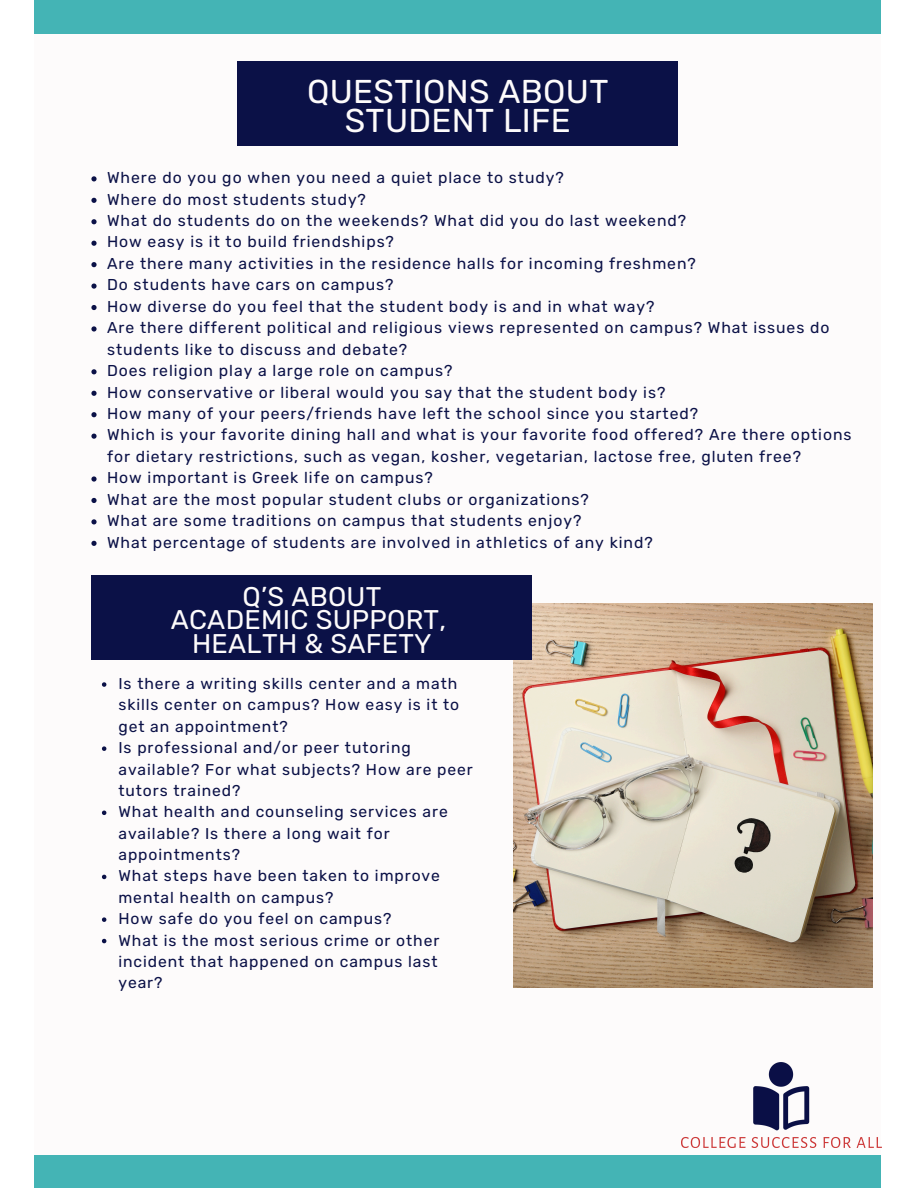
<style>
.page{position:relative;width:918px;height:1188px;background:#fff}
.page>*{position:absolute;margin:0;border:0;box-sizing:border-box;transform-origin:0 0}
.t1{font:33px/29.2px "Rubik";letter-spacing:.01em;color:#fdfbfb;text-align:center}
.t2{font:27px/23.7px "Rubik";letter-spacing:.01em;color:#fdfbfb;text-align:center}
.t3{font:15.75px/21.5px "Rubik";letter-spacing:.06em;color:#0b1147}
.t4{font:15.6px/21.3px "Rubik";letter-spacing:.06em;color:#0b1147}
</style>
<div class="page">
<div style="left:35px;top:11px;width:846px;height:1166px;background:#fdfbfb"></div>
<div style="left:35px;top:1155px;width:846px;height:33px;background:#44b4b5"></div>
<div style="left:35px;top:0;width:846px;height:34px;background:#44b4b5"></div>
<img style="left:681px;top:1063px;width:200px;height:84px">
<div style="left:238px;top:61px;width:440px;height:84px;background:#0b1147"></div>
<img style="left:513px;top:604px;width:359px;height:384px">
<div style="left:92px;top:576px;width:440px;height:84px;background:#0b1147"></div>
<svg style="left:91px;top:176px;width:6px;height:5px"></svg>
<svg style="left:91px;top:198px;width:6px;height:5px"></svg>
<svg style="left:91px;top:219px;width:6px;height:5px"></svg>
<svg style="left:91px;top:241px;width:6px;height:5px"></svg>
<svg style="left:91px;top:262px;width:6px;height:5px"></svg>
<svg style="left:91px;top:284px;width:6px;height:5px"></svg>
<svg style="left:91px;top:305px;width:6px;height:5px"></svg>
<svg style="left:91px;top:326px;width:6px;height:6px"></svg>
<svg style="left:91px;top:369px;width:6px;height:5px"></svg>
<svg style="left:91px;top:391px;width:6px;height:5px"></svg>
<svg style="left:91px;top:412px;width:6px;height:5px"></svg>
<svg style="left:91px;top:434px;width:6px;height:5px"></svg>
<svg style="left:91px;top:476px;width:6px;height:6px"></svg>
<svg style="left:91px;top:498px;width:6px;height:5px"></svg>
<svg style="left:91px;top:519px;width:6px;height:5px"></svg>
<svg style="left:91px;top:541px;width:6px;height:5px"></svg>
<svg style="left:102px;top:682px;width:4px;height:5px"></svg>
<svg style="left:102px;top:746px;width:4px;height:5px"></svg>
<svg style="left:102px;top:811px;width:4px;height:4px"></svg>
<svg style="left:102px;top:875px;width:4px;height:4px"></svg>
<svg style="left:102px;top:917px;width:4px;height:5px"></svg>
<svg style="left:102px;top:939px;width:4px;height:4px"></svg>
<p class="t1" style="left:307px;top:77px;width:303px">QUESTIONS ABOUT<br>STUDENT LIFE</p>
<p class="t3" style="left:107px;top:167px;width:458px">Where do you go when you need a quiet place to study?</p>
<h1 class="t3" style="left:107px;top:189px;width:260px">Where do most students study?</h1>
<p class="t3" style="left:107px;top:210px;width:581px">What do students do on the weekends? What did you do last weekend?</p>
<p class="t3" style="left:107px;top:231px;width:288px">How easy is it to build friendships?</p>
<p class="t3" style="left:107px;top:253px;width:590px">Are there many activities in the residence halls for incoming freshmen?</p>
<p class="t3" style="left:107px;top:274px;width:288px">Do students have cars on campus?</p>
<p class="t3" style="left:107px;top:296px;width:549px">How diverse do you feel that the student body is and in what way?</p>
<p class="t3" style="left:107px;top:317px;width:724px">Are there different political and religious views represented on campus? What issues do students like to discuss and debate?</p>
<p class="t3" style="left:107px;top:360px;width:347px">Does religion play a large role on campus?</p>
<p class="t3" style="left:107px;top:381px;width:560px">How conservative or liberal would you say that the student body is?</p>
<p class="t3" style="left:107px;top:403px;width:593px">How many of your peers/friends have left the school since you started?</p>
<p class="t3" style="left:107px;top:424px;width:746px">Which is your favorite dining hall and what is your favorite food offered? Are there options for dietary restrictions, such as vegan, kosher, vegetarian, lactose free, gluten free?</p>
<p class="t3" style="left:107px;top:467px;width:327px">How important is Greek life on campus?</p>
<p class="t3" style="left:107px;top:489px;width:483px">What are the most popular student clubs or organizations?</p>
<p class="t3" style="left:107px;top:510px;width:476px">What are some traditions on campus that students enjoy?</p>
<p class="t3" style="left:107px;top:532px;width:547px">What percentage of students are involved in athletics of any kind?</p>
<p class="t2" style="left:171px;top:585px;width:277px">Q’S ABOUT<br>ACADEMIC SUPPORT,<br>HEALTH &amp; SAFETY</p>
<p class="t4" style="left:118px;top:673px;width:342px">Is there a writing skills center and a math skills center on campus? How easy is it to get an appointment?</p>
<p class="t4" style="left:118px;top:737px;width:356px">Is professional and/or peer tutoring available? For what subjects? How are peer tutors trained?</p>
<h2 class="t4" style="left:118px;top:801px;width:331px">What health and counseling services are available? Is there a long wait for appointments?</h2>
<p class="t4" style="left:118px;top:865px;width:323px">What steps have been taken to improve mental health on campus?</p>
<p class="t4" style="left:118px;top:908px;width:274px">How safe do you feel on campus?</p>
<p class="t4" style="left:118px;top:930px;width:323px">What is the most serious crime or other incident that happened on campus last year?</p>
</div>
